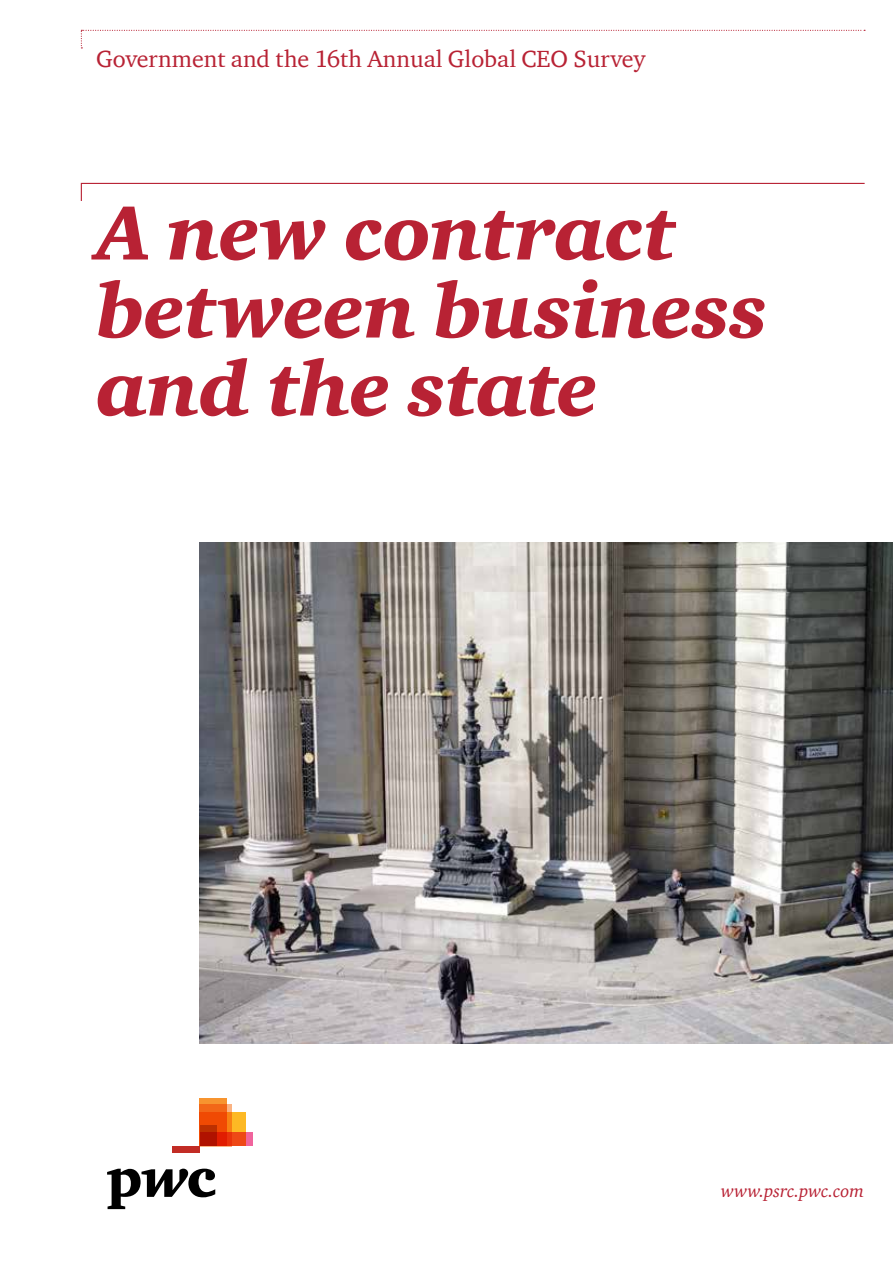
<style>
.page{position:relative;width:893px;height:1263px;background:#fff}
.page>*{position:absolute;margin:0;border:0;box-sizing:border-box;transform-origin:0 0}
.t1{font:italic 900 78px/78px "ITC Charter Com";letter-spacing:-.005em;color:#b82234}
.t2{font:24px "ITC Charter Com";color:#b82234}
.t3{font:italic 18px "ITC Charter Com";color:#b82234}
</style>
<div class="page">
<img style="left:200px;top:542px;width:693px;height:501px">
<svg style="left:107px;top:1168px;width:108px;height:41px"></svg>
<div style="left:200px;top:1132px;width:53px;height:14px;background:#f0649d"></div>
<div style="left:200px;top:1104px;width:32px;height:42px;background:#fab383"></div>
<svg style="left:200px;top:1099px;width:27px;height:13px"></svg>
<svg style="left:200px;top:1112px;width:46px;height:34px"></svg>
<div style="left:200px;top:1126px;width:17px;height:20px;background:linear-gradient(to bottom,#ba2a01,#ad0b00)"></div>
<div style="left:173px;top:1146px;width:27px;height:7px;background:#c22c25"></div>
<svg style="left:80px;top:182px;width:785px;height:19px"></svg>
<svg style="left:81px;top:30px;width:784px;height:18px"></svg>
<p class="t2" style="left:96px;top:44px;width:551px">Government and the 16th Annual Global CEO Survey</p>
<h1 class="t1" style="left:96px;top:193px;width:673px">A new contract between business and the state</h1>
<p class="t3" style="left:721px;top:1180px;width:144px">www.psrc.pwc.com</p>
</div>
